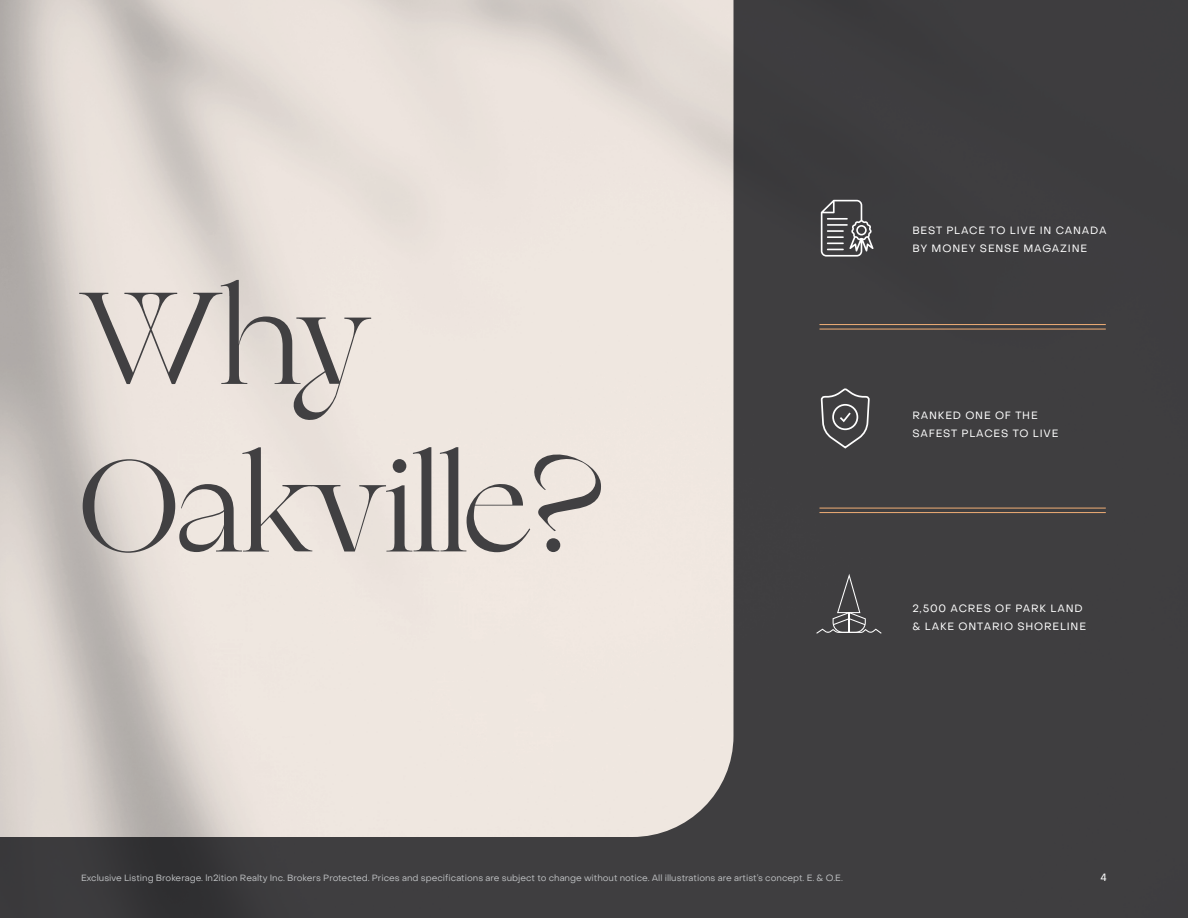
<style>
.page{position:relative;width:1188px;height:918px;background:#fff}
.page>*{position:absolute;margin:0;border:0;box-sizing:border-box;transform-origin:0 0}
.t1{font:139.65px/167.6px "Zephyr";color:#414042}
.t2{font:10.5px/18px "Object Sans";letter-spacing:.08em;color:#fff}
.t3{font:9px "Object Sans";color:#bcbec0}
</style>
<div class="page">
<img style="left:0;top:0;width:1188px;height:918px">
<svg style="left:820px;top:387px;width:51px;height:63px;background:#59595a"></svg>
<svg style="left:816px;top:574px;width:66px;height:60px;background:#4e4d4f"></svg>
<hr style="left:819px;top:329px;width:287px;height:1px;background:#f1ae76">
<hr style="left:819px;top:324px;width:287px;height:1px;background:#f1ae76">
<hr style="left:819px;top:512px;width:287px;height:1px;background:#f1ae76">
<hr style="left:819px;top:508px;width:287px;height:1px;background:#f1ae76">
<svg style="left:821px;top:200px;width:53px;height:57px;background:#69696a"></svg>
<h1 class="t1" style="left:81px;top:267px;width:523px">Why<br>Oakville?</h1>
<p class="t2" style="left:912px;top:221px;width:196px">BEST PLACE TO LIVE IN CANADA<br>BY MONEY SENSE MAGAZINE</p>
<p class="t2" style="left:912px;top:406px;width:148px">RANKED ONE OF THE<br>SAFEST PLACES TO LIVE</p>
<p class="t2" style="left:912px;top:600px;width:175px">2,500 ACRES OF PARK LAND &amp; LAKE ONTARIO SHORELINE</p>
<p class="t3" style="left:81px;top:872px;width:763px">Exclusive Listing Brokerage. ln2ition Realty Inc. Brokers Protected. Prices and specifications are subject to change without notice. All illustrations are artist’s concept. E. &amp; O.E.</p>
<p class="t2" style="left:1101px;top:869px;width:8px">4</p>
</div>
